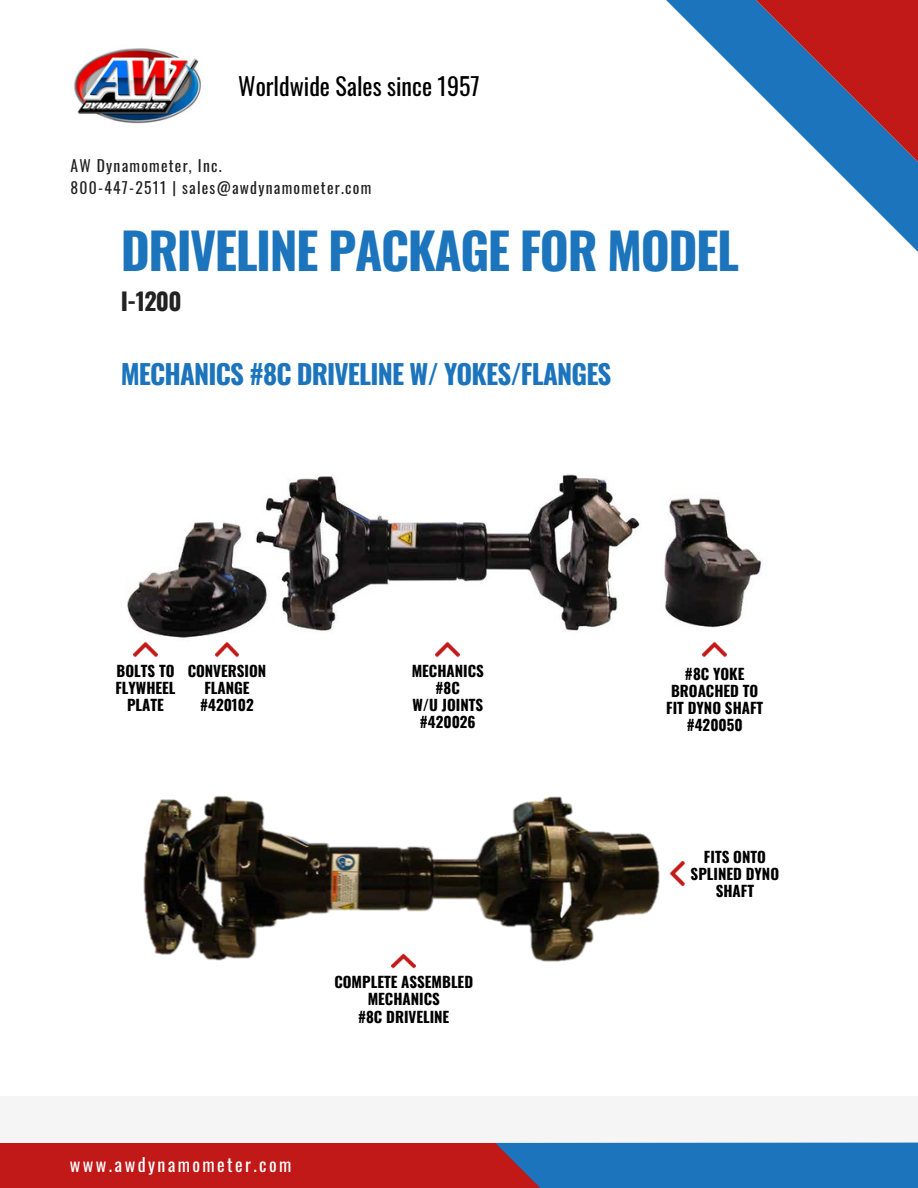
<style>
.page{position:relative;width:918px;height:1188px;background:#fff}
.page>*{position:absolute;margin:0;border:0;box-sizing:border-box;transform-origin:0 0}
.t1{font:700 49.8px "Oswald";letter-spacing:-.03em;color:#1c75bc}
.t2{font:700 27px "Oswald";letter-spacing:-.03em;color:#1c75bc}
.t3{font:24px "Oswald";color:#000}
.t4{font:700 24px "Oswald";color:#222}
.t5{font:18px "Oswald";letter-spacing:.135em;color:#fff}
.t6{font:15.6px/21.3px "Oswald";letter-spacing:.08em;color:#222}
.t7{font:700 15px/17.1px "Oswald";color:#000;text-align:center}
</style>
<div class="page">
<div style="left:0;top:1096px;width:918px;height:92px;background:#f5f5f5"></div>
<div style="left:0;top:1143px;width:745px;height:45px;background:#c11818"></div>
<svg style="left:495px;top:1142px;width:423px;height:46px;background:#2772b4"></svg>
<svg style="left:673px;top:0;width:245px;height:247px"></svg>
<img style="left:73px;top:48px;width:129px;height:76px">
<img style="left:127px;top:474px;width:635px;height:183px">
<img style="left:143px;top:796px;width:542px;height:172px">
<img style="left:134px;top:638px;width:23px;height:20px">
<img style="left:215px;top:638px;width:24px;height:20px">
<img style="left:436px;top:638px;width:24px;height:20px">
<img style="left:703px;top:638px;width:23px;height:20px">
<img style="left:665px;top:862px;width:21px;height:23px">
<img style="left:392px;top:949px;width:23px;height:20px">
<h3 class="t3" style="left:238px;top:67px;width:243px">Worldwide Sales since 1957</h3>
<p class="t6" style="left:71px;top:155px;width:302px">AW Dynamometer, Inc.<br>800-447-2511 | sales@awdynamometer.com</p>
<h1 class="t1" style="left:121px;top:211px;width:620px">DRIVELINE PACKAGE FOR MODEL</h1>
<h3 class="t4" style="left:121px;top:282px;width:62px">I-1200</h3>
<h2 class="t2" style="left:121px;top:353px;width:492px">MECHANICS #8C DRIVELINE W/ YOKES/FLANGES</h2>
<p class="t7" style="left:115px;top:661px;width:62px">BOLTS TO<br>FLYWHEEL<br>PLATE</p>
<p class="t7" style="left:188px;top:661px;width:80px">CONVERSION<br>FLANGE #420102</p>
<p class="t7" style="left:412px;top:661px;width:74px">MECHANICS #8C<br>W/U JOINTS #420026</p>
<p class="t7" style="left:666px;top:664px;width:99px">#8C YOKE<br>BROACHED TO<br>FIT DYNO SHAFT #420050</p>
<p class="t7" style="left:334px;top:973px;width:140px">COMPLETE ASSEMBLED<br>MECHANICS<br>#8C DRIVELINE</p>
<p class="t5" style="left:70px;top:1150px;width:223px">www.awdynamometer.com</p>
<p class="t7" style="left:691px;top:848px;width:90px">FITS ONTO<br>SPLINED DYNO<br>SHAFT</p>
</div>
